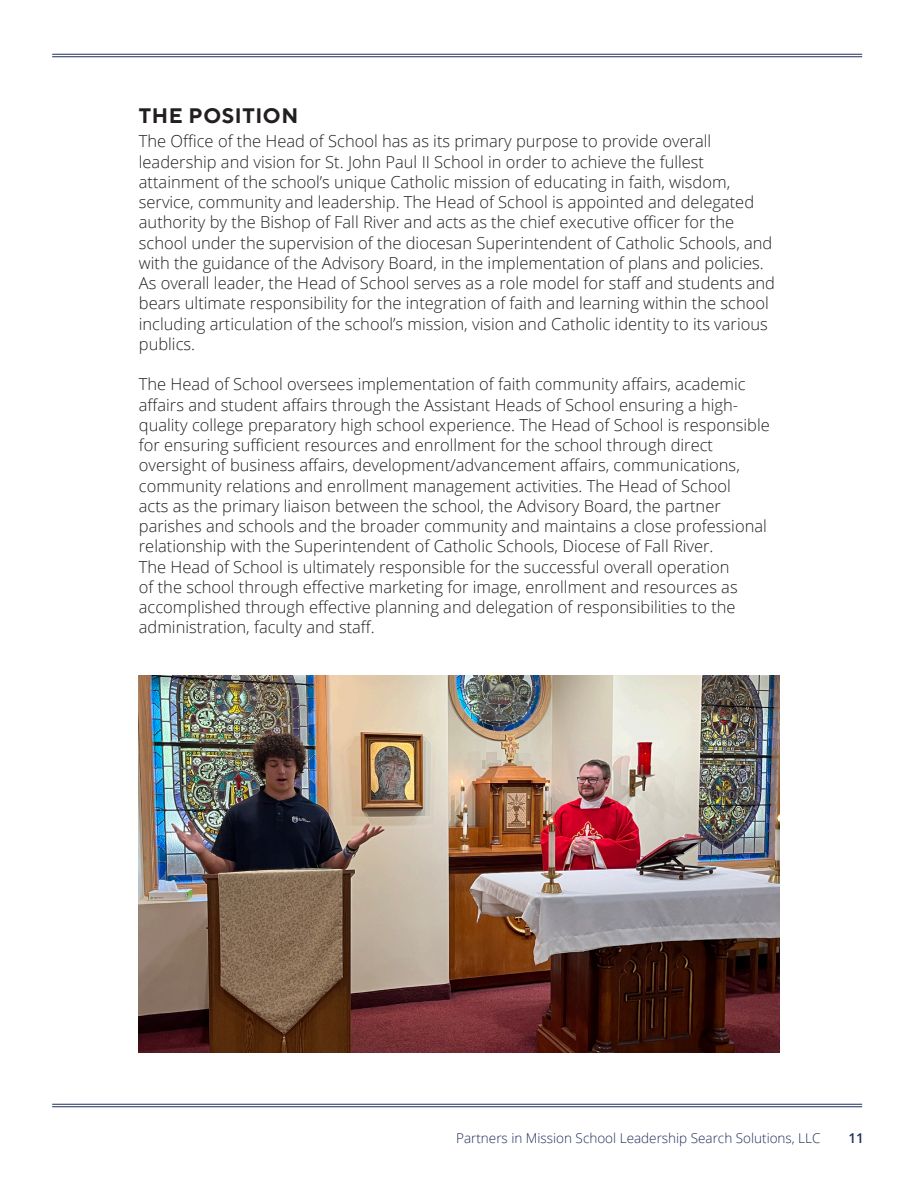
<style>
.page{position:relative;width:918px;height:1188px;background:#fff}
.page>*{position:absolute;margin:0;border:0;box-sizing:border-box;transform-origin:0 0}
.Section_Header{font:700 21px "TT Norms Pro";letter-spacing:.03em;color:#231f20}
.t1{font:300 16.5px/20.2px "Open Sans";color:#231f20}
.t2{font:300 13.5px "Open Sans";color:#1f2d5a}
.t3{font:600 13.5px "Open Sans";color:#1f2d5a}
</style>
<div class="page">
<hr style="left:52px;top:54px;width:810px;height:1px;background:#1f2d5a">
<hr style="left:52px;top:56px;width:810px;height:1px;background:#1f2d5a">
<hr style="left:52px;top:1104px;width:810px;height:1px;background:#1f2d5a">
<hr style="left:52px;top:1106px;width:810px;height:1px;background:#1f2d5a">
<img style="left:139px;top:675px;width:640px;height:378px">
<p class="Section_Header" style="left:139px;top:101px;width:161px">THE POSITION</p>
<p class="t1" style="left:139px;top:131px;width:638px">The Office of the Head of School has as its primary purpose to provide overall leadership and vision for St. John Paul II School in order to achieve the fullest attainment of the school’s unique Catholic mission of educating in faith, wisdom, service, community and leadership. The Head of School is appointed and delegated authority by the Bishop of Fall River and acts as the chief executive officer for the school under the supervision of the diocesan Superintendent of Catholic Schools, and with the guidance of the Advisory Board, in the implementation of plans and policies.<br>As overall leader, the Head of School serves as a role model for staff and students and bears ultimate responsibility for the integration of faith and learning within the school including articulation of the school’s mission, vision and Catholic identity to its various publics.</p>
<p class="t1" style="left:139px;top:374px;width:633px">The Head of School oversees implementation of faith community affairs, academic affairs and student affairs through the Assistant Heads of School ensuring a high&shy;quality college preparatory high school experience. The Head of School is responsible for ensuring sufficient resources and enrollment for the school through direct oversight of business affairs, development/advancement affairs, communications, community relations and enrollment management activities. The Head of School<br>acts as the primary liaison between the school, the Advisory Board, the partner parishes and schools and the broader community and maintains a close professional relationship with the Superintendent of Catholic Schools, Diocese of Fall River.<br>The Head of School is ultimately responsible for the successful overall operation<br>of the school through effective marketing for image, enrollment and resources as accomplished through effective planning and delegation of responsibilities to the administration, faculty and staff.</p>
<p class="t2" style="left:456px;top:1129px;width:366px">Partners in Mission School Leadership Search Solutions, LLC</p>
<p class="t3" style="left:849px;top:1128px;width:17px">11</p>
</div>
